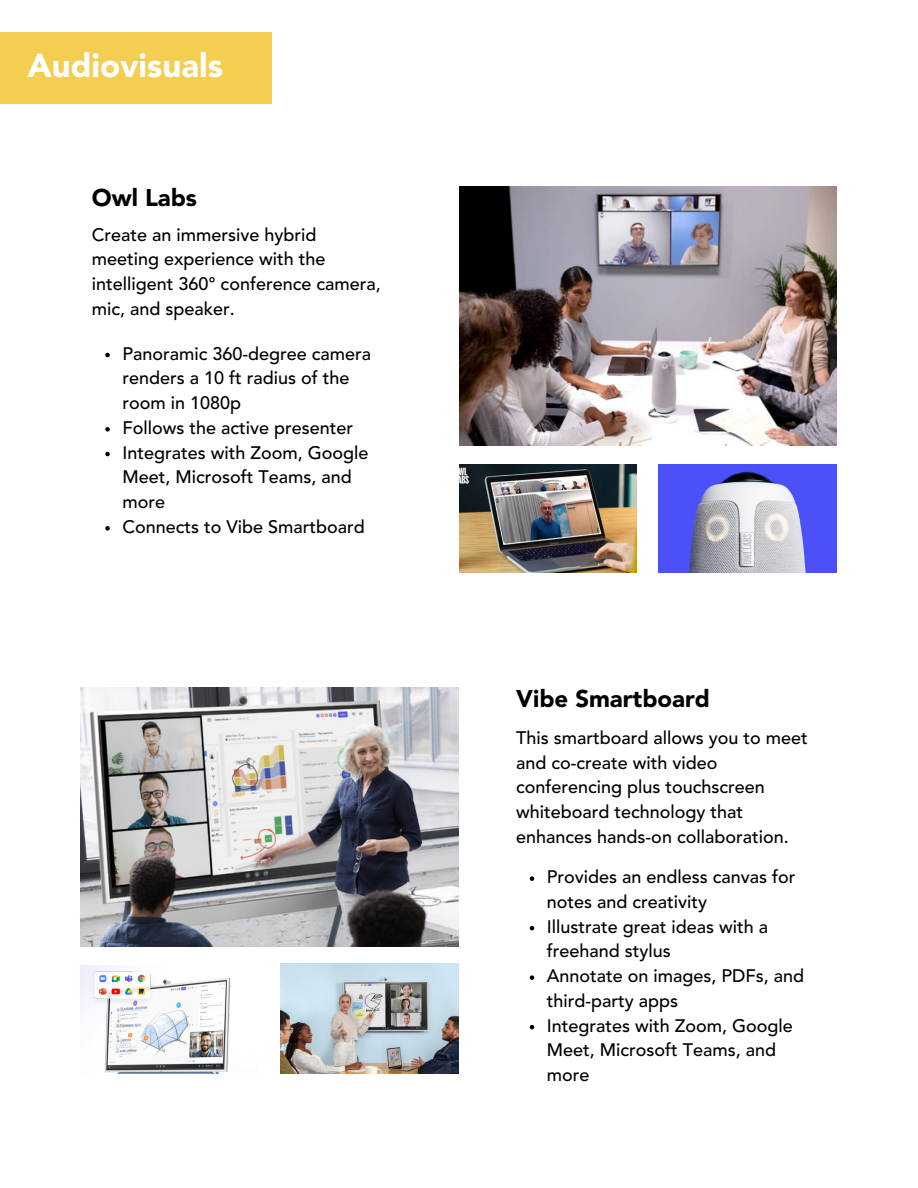
<style>
.page{position:relative;width:918px;height:1188px;background:#fff}
.page>*{position:absolute;margin:0;border:0;box-sizing:border-box;transform-origin:0 0}
.t1{font:900 33px "Avenir LT Std";color:#fff}
.t2{font:900 24px "Avenir LT Std";color:#000}
.t3{font:500 18px/24.8px "Avenir LT Std";color:#000}
</style>
<div class="page">
<div style="left:0;top:32px;width:271px;height:72px;background:#f4ce50"></div>
<img style="left:459px;top:465px;width:178px;height:108px">
<svg style="left:105px;top:353px;width:5px;height:4px"></svg>
<svg style="left:105px;top:427px;width:5px;height:5px"></svg>
<svg style="left:105px;top:452px;width:5px;height:4px"></svg>
<svg style="left:105px;top:526px;width:5px;height:5px"></svg>
<img style="left:459px;top:187px;width:378px;height:258px">
<img style="left:659px;top:465px;width:178px;height:108px">
<img style="left:81px;top:966px;width:150px;height:108px">
<img style="left:81px;top:688px;width:378px;height:259px">
<img style="left:281px;top:964px;width:178px;height:110px">
<svg style="left:530px;top:876px;width:4px;height:5px"></svg>
<svg style="left:530px;top:926px;width:4px;height:4px"></svg>
<svg style="left:530px;top:975px;width:4px;height:5px"></svg>
<svg style="left:530px;top:1025px;width:4px;height:4px"></svg>
<h1 class="t1" style="left:27px;top:52px;width:197px">Audiovisuals</h1>
<h3 class="t2" style="left:92px;top:187px;width:107px">Owl Labs</h3>
<p class="t3" style="left:92px;top:224px;width:290px">Create an immersive hybrid meeting experience with the intelligent 360° conference camera, mic, and speaker.</p>
<p class="t3" style="left:122px;top:343px;width:250px">Panoramic 360-degree camera renders a 10 ft radius of the room in 1080p</p>
<p class="t3" style="left:122px;top:417px;width:232px">Follows the active presenter</p>
<p class="t3" style="left:122px;top:442px;width:248px">Integrates with Zoom, Google<br>Meet, Microsoft Teams, and more</p>
<p class="t3" style="left:122px;top:516px;width:244px">Connects to Vibe Smartboard</p>
<p class="t2" style="left:516px;top:689px;width:195px">Vibe Smartboard</p>
<p class="t3" style="left:516px;top:727px;width:293px">This smartboard allows you to meet and co-create with video conferencing plus touchscreen whiteboard technology that enhances hands-on collaboration.</p>
<p class="t3" style="left:547px;top:866px;width:250px">Provides an endless canvas for notes and creativity</p>
<p class="t3" style="left:547px;top:916px;width:223px">Illustrate great ideas with a freehand stylus</p>
<p class="t3" style="left:547px;top:965px;width:259px">Annotate on images, PDFs, and third-party apps</p>
<p class="t3" style="left:547px;top:1015px;width:248px">Integrates with Zoom, Google<br>Meet, Microsoft Teams, and more</p>
</div>
